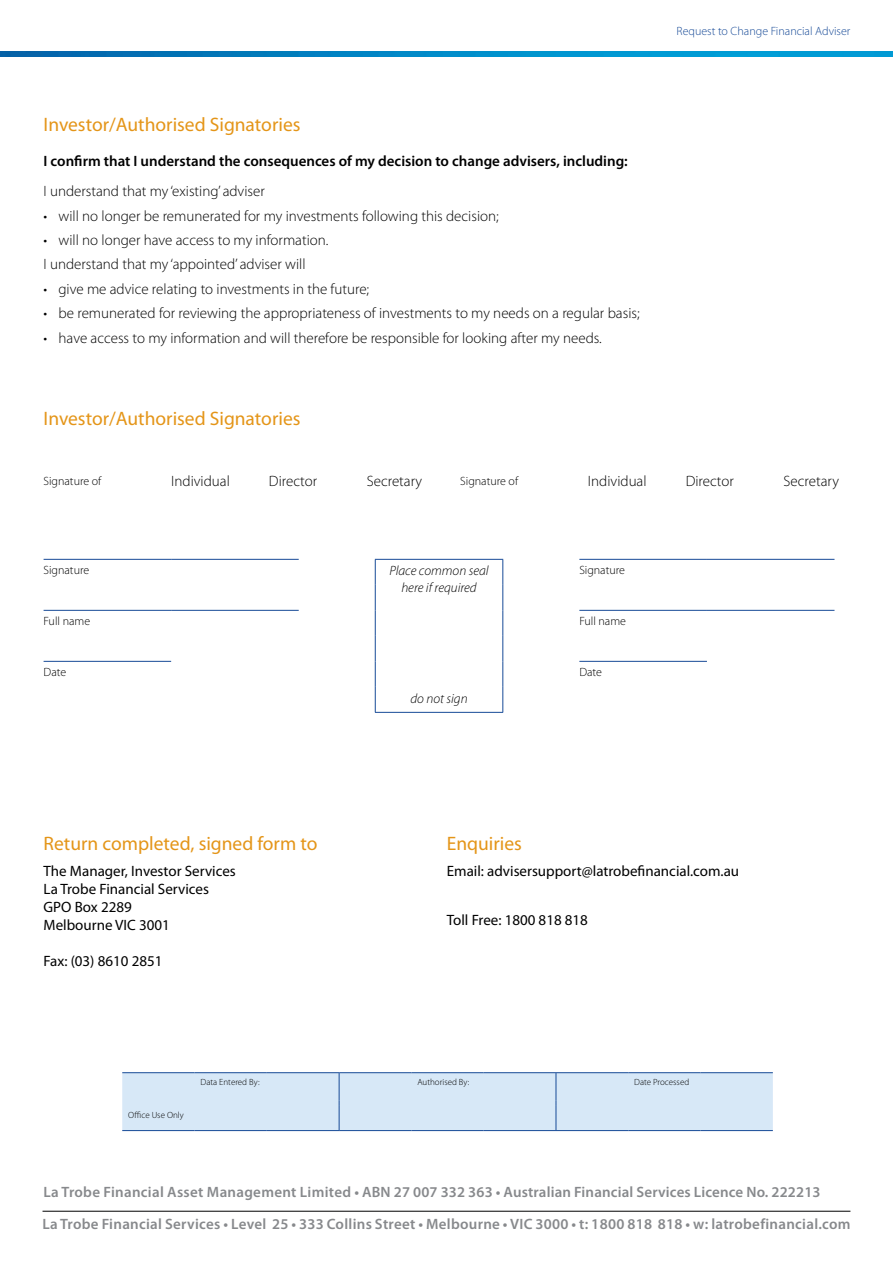
<style>
.page{position:relative;width:893px;height:1263px;background:#fff}
.page>*{position:absolute;margin:0;border:0;box-sizing:border-box;transform-origin:0 0}
.t1{font:19.5px "Myriad Pro";color:#e49518}
.t2{font:300 15px/24.3px "Myriad Pro";color:#000}
.t3{font:600 15px "Myriad Pro";letter-spacing:.02em;color:#87898c}
.t4{font:15px/18px "Myriad Pro";color:#000}
.t5{font:600 15px "Myriad Pro";color:#000}
.t6{font:italic 300 13.5px/16.2px "Myriad Pro";color:#000;text-align:center}
.t7{font:300 12px "Myriad Pro";color:#000}
.t8{font:300 12px "Myriad Pro";color:#174a97}
.t9{font:300 9px "Myriad Pro";color:#000}
</style>
<div class="page">
<hr style="left:43px;top:1211px;width:807px;height:1px;background:#000">
<img style="left:0;top:51px;width:893px;height:6px">
<hr style="left:44px;top:559px;width:127px;height:1px;background:#174a97">
<hr style="left:171px;top:559px;width:128px;height:1px;background:#174a97">
<hr style="left:579px;top:559px;width:128px;height:1px;background:#174a97">
<hr style="left:707px;top:559px;width:127px;height:1px;background:#174a97">
<hr style="left:375px;top:712px;width:128px;height:1px;background:#174a97">
<hr style="left:44px;top:610px;width:127px;height:1px;background:#174a97">
<hr style="left:171px;top:610px;width:128px;height:1px;background:#174a97">
<hr style="left:579px;top:610px;width:128px;height:1px;background:#174a97">
<hr style="left:707px;top:610px;width:127px;height:1px;background:#174a97">
<hr style="left:44px;top:661px;width:127px;height:1px;background:#174a97">
<hr style="left:579px;top:661px;width:128px;height:1px;background:#174a97">
<hr style="left:375px;top:559px;width:128px;height:1px;background:#174a97">
<svg style="left:375px;top:560px;width:1px;height:152px"></svg>
<svg style="left:502px;top:560px;width:1px;height:152px"></svg>
<hr style="left:122px;top:1072px;width:73px;height:1px;background:#174a97">
<hr style="left:195px;top:1072px;width:72px;height:1px;background:#174a97">
<hr style="left:267px;top:1072px;width:72px;height:1px;background:#174a97">
<hr style="left:339px;top:1072px;width:72px;height:1px;background:#174a97">
<hr style="left:411px;top:1072px;width:73px;height:1px;background:#174a97">
<hr style="left:484px;top:1072px;width:72px;height:1px;background:#174a97">
<hr style="left:339px;top:1130px;width:72px;height:1px;background:#174a97">
<hr style="left:411px;top:1130px;width:73px;height:1px;background:#174a97">
<hr style="left:484px;top:1130px;width:72px;height:1px;background:#174a97">
<hr style="left:556px;top:1072px;width:72px;height:1px;background:#174a97">
<hr style="left:628px;top:1072px;width:73px;height:1px;background:#174a97">
<hr style="left:701px;top:1072px;width:72px;height:1px;background:#174a97">
<div style="left:122px;top:1073px;width:651px;height:57px;background:#d7e8f7"></div>
<hr style="left:556px;top:1130px;width:72px;height:1px;background:#174a97">
<hr style="left:628px;top:1130px;width:73px;height:1px;background:#174a97">
<hr style="left:701px;top:1130px;width:72px;height:1px;background:#174a97">
<hr style="left:122px;top:1130px;width:73px;height:1px;background:#174a97">
<hr style="left:195px;top:1130px;width:72px;height:1px;background:#174a97">
<hr style="left:267px;top:1130px;width:72px;height:1px;background:#174a97">
<h1 class="t1" style="left:44px;top:112px;width:258px">Investor/Authorised Signatories</h1>
<p class="t5" style="left:44px;top:151px;width:586px">I confirm that I understand the consequences of my decision to change advisers, including:</p>
<p class="t2" style="left:44px;top:179px;width:223px">I understand that my ‘existing’ adviser</p>
<p class="t2" style="left:44px;top:203px;width:457px">• will no longer be remunerated for my investments following this decision;</p>
<p class="t2" style="left:44px;top:228px;width:286px">• will no longer have access to my information.<br>I understand that my ‘appointed’ adviser will</p>
<p class="t2" style="left:44px;top:276px;width:327px">• give me advice relating to investments in the future;</p>
<p class="t2" style="left:44px;top:301px;width:598px">• be remunerated for reviewing the appropriateness of investments to my needs on a regular basis;</p>
<p class="t2" style="left:44px;top:325px;width:560px">• have access to my information and will therefore be responsible for looking after my needs.</p>
<h1 class="t1" style="left:44px;top:407px;width:258px">Investor/Authorised Signatories</h1>
<p class="t8" style="left:676px;top:24px;width:175px">Request to Change Financial Adviser</p>
<p class="t7" style="left:44px;top:473px;width:59px">Signature of</p>
<p class="t2" style="left:171px;top:469px;width:60px">Individual</p>
<p class="t2" style="left:269px;top:469px;width:50px">Director</p>
<p class="t2" style="left:367px;top:469px;width:57px">Secretary</p>
<p class="t7" style="left:460px;top:473px;width:59px">Signature of</p>
<p class="t2" style="left:588px;top:469px;width:60px">Individual</p>
<p class="t2" style="left:686px;top:469px;width:50px">Director</p>
<p class="t2" style="left:783px;top:469px;width:57px">Secretary</p>
<p class="t7" style="left:44px;top:563px;width:47px">Signature</p>
<p class="t6" style="left:389px;top:563px;width:101px">Place common seal here if required</p>
<p class="t7" style="left:579px;top:563px;width:47px">Signature</p>
<p class="t7" style="left:44px;top:614px;width:48px">Full name</p>
<p class="t7" style="left:579px;top:614px;width:48px">Full name</p>
<p class="t7" style="left:44px;top:665px;width:24px">Date</p>
<p class="t7" style="left:579px;top:665px;width:24px">Date</p>
<p class="t6" style="left:410px;top:690px;width:59px">do not sign</p>
<h1 class="t1" style="left:44px;top:832px;width:275px">Return completed, signed form to</h1>
<h1 class="t1" style="left:447px;top:832px;width:77px">Enquiries</h1>
<p class="t4" style="left:44px;top:862px;width:194px">The Manager, Investor Services<br>La Trobe Financial Services<br>GPO Box 2289<br>Melbourne VIC 3001</p>
<p class="t4" style="left:44px;top:952px;width:120px">Fax: (03) 8610 2851</p>
<p class="t4" style="left:447px;top:862px;width:294px">Email: advisersupport@latrobefinancial.com.au</p>
<p class="t4" style="left:447px;top:911px;width:143px">Toll Free: 1800 818 818</p>
<p class="t9" style="left:128px;top:1109px;width:57px">Office Use Only</p>
<p class="t9" style="left:201px;top:1077px;width:61px">Data Entered By:</p>
<p class="t9" style="left:417px;top:1077px;width:54px">Authorised By:</p>
<p class="t9" style="left:634px;top:1077px;width:56px">Date Processed</p>
<p class="t3" style="left:43px;top:1183px;width:779px">La Trobe Financial Asset Management Limited • ABN 27 007 332 363 • Australian Financial Services Licence No. 222213</p>
<p class="t3" style="left:43px;top:1215px;width:809px">La Trobe Financial Services • Level 25 • 333 Collins Street • Melbourne • VIC 3000 • t: 1800 818 818 • w: latrobefinancial.com</p>
</div>
